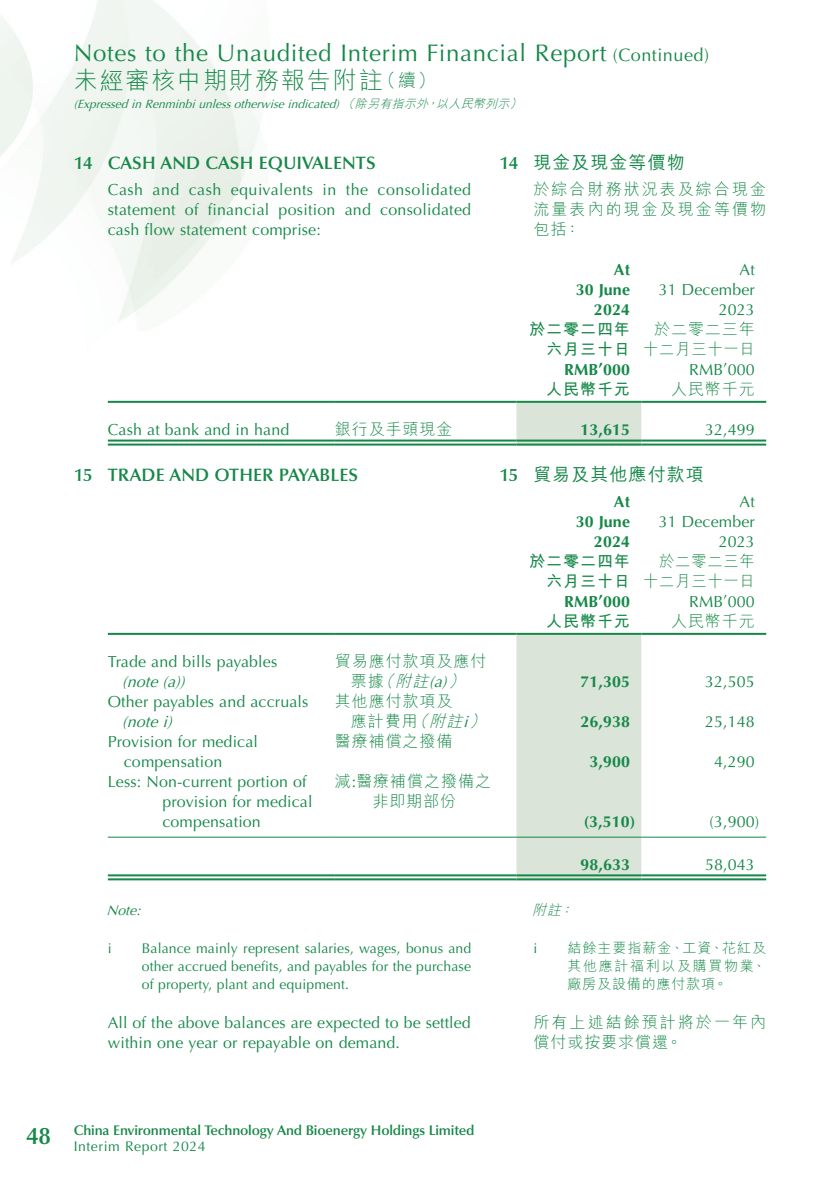
<style>
.page{position:relative;width:840px;height:1191px;background:#fff}
.page>*{position:absolute;margin:0;border:0;box-sizing:border-box;transform-origin:0 0}
.t1{font:24px "Optima LT Std";letter-spacing:.03em;color:#158848}
.t2{font:300 24px "M Hei HK";letter-spacing:.08em;color:#158848}
.t3{font:600 24px "Optima LT Std";color:#158848}
.t4{font:600 18px "Optima LT Std";letter-spacing:.005em;color:#158848}
.t5{font:500 18px "M Hei HK";letter-spacing:.055em;color:#158848}
.t6{font:16px/20px "Optima LT Std";letter-spacing:.01em;color:#158848}
.t7{font:300 16px/20px "M Hei HK";letter-spacing:.06em;color:#158848;text-align:center}
.t8{font:700 16px/20px "Optima LT Std";letter-spacing:.01em;color:#158848;text-align:right}
.t9{font:700 16px/20px "M Hei HK";letter-spacing:.06em;color:#158848;text-align:right}
.t10{font:300 16px/20px "M Hei HK";letter-spacing:.125em;color:#158848}
.t11{font:italic 16px "Optima LT Std";color:#158848}
.t12{font:300 16px/20px "M Hei HK";letter-spacing:.06em;color:#158848;text-align:right;scale:.95 1}
.t13{font:14px/18px "Optima LT Std";letter-spacing:.01em;color:#158848;text-align:justify}
.t14{font:600 14px "Optima LT Std";letter-spacing:-.015em;color:#158848}
.t15{font:300 14px/18px "M Hei HK";letter-spacing:.07em;color:#158848;text-align:justify}
.t16{font:14px "Optima LT Std";letter-spacing:.04em;color:#158848}
.t17{font:italic 14px "Optima LT Std";color:#158848}
.t18{font:italic 300 14px "M Hei HK";color:#158848}
.t19{font:italic 12px "Optima LT Std";color:#158848}
.s1{font-size:18px}
.s2{font-family:"M Hei HK";font-weight:300}
.s3{font-family:"Optima LT Std";font-weight:600}
.s4{font-style:italic}
.s5{font-family:"Optima LT Std";font-weight:400;font-style:italic}
.s6{font-family:"Optima LT Std";font-weight:400}
</style>
<div class="page">
<img style="left:0;top:0;width:767px;height:881px">
<div style="left:516px;top:403px;width:125px;height:40px;background:#dae4d8"></div>
<hr style="left:108px;top:401px;width:226px;height:2px;background:#158848">
<hr style="left:334px;top:401px;width:182px;height:2px;background:#158848">
<hr style="left:516px;top:401px;width:125px;height:2px;background:#158848">
<hr style="left:641px;top:401px;width:124px;height:2px;background:#158848">
<hr style="left:108px;top:439px;width:226px;height:2px;background:#158848">
<hr style="left:108px;top:443px;width:226px;height:2px;background:#158848">
<hr style="left:334px;top:439px;width:182px;height:2px;background:#158848">
<hr style="left:334px;top:443px;width:182px;height:2px;background:#158848">
<hr style="left:516px;top:439px;width:125px;height:2px;background:#158848">
<hr style="left:516px;top:443px;width:125px;height:2px;background:#158848">
<hr style="left:641px;top:439px;width:124px;height:2px;background:#158848">
<hr style="left:641px;top:443px;width:124px;height:2px;background:#158848">
<div style="left:516px;top:635px;width:125px;height:243px;background:#dae4d8"></div>
<hr style="left:108px;top:633px;width:226px;height:2px;background:#158848">
<hr style="left:334px;top:633px;width:182px;height:2px;background:#158848">
<hr style="left:516px;top:633px;width:125px;height:2px;background:#158848">
<hr style="left:641px;top:633px;width:124px;height:2px;background:#158848">
<hr style="left:108px;top:836px;width:226px;height:1px;background:#158848">
<hr style="left:334px;top:836px;width:182px;height:1px;background:#158848">
<hr style="left:516px;top:836px;width:125px;height:1px;background:#158848">
<hr style="left:641px;top:836px;width:124px;height:1px;background:#158848">
<hr style="left:108px;top:874px;width:226px;height:2px;background:#158848">
<hr style="left:108px;top:878px;width:226px;height:2px;background:#158848">
<hr style="left:334px;top:874px;width:182px;height:2px;background:#158848">
<hr style="left:334px;top:878px;width:182px;height:2px;background:#158848">
<hr style="left:516px;top:874px;width:125px;height:2px;background:#158848">
<hr style="left:516px;top:878px;width:125px;height:2px;background:#158848">
<hr style="left:641px;top:874px;width:124px;height:2px;background:#158848">
<hr style="left:641px;top:878px;width:124px;height:2px;background:#158848">
<h1 class="t1" style="left:74px;top:39px;width:636px">Notes to the Unaudited Interim Financial Report <span class="s1">(Continued)</span></h1>
<h1 class="t2" style="left:74px;top:68px;width:363px">未經審核中期財務報告附註<span class="s1">（續）</span></h1>
<p class="t19" style="left:74px;top:97px;width:452px">(ExpressedinRenminbiunlessotherwiseindicated)<span class="s2">（除另有指示外，以人民幣列示）</span></p>
<p class="t4" style="left:74px;top:153px;width:303px">14 CASH AND CASH EQUIVALENTS</p>
<p class="t6" style="left:108px;top:180px;width:364px;text-align:justify">Cash and cash equivalents in the consolidated statement of financial position and consolidated cash flow statement comprise:</p>
<p class="t5" style="left:499px;top:149px;width:187px"><span class="s3">14</span> 現金及現金等價物</p>
<p class="t7" style="left:533px;top:179px;width:234px;text-align:justify">於綜合財務狀況表及綜合現金流量表內的現金及現金等價物包括：</p>
<p class="t8" style="left:575px;top:259px;width:56px">At<br>30 June<br>2024</p>
<p class="t6" style="left:658px;top:259px;width:97px;text-align:right">At<br>31 December<br>2023</p>
<p class="t9" style="left:529px;top:317px;width:102px">於二零二四年六月三十日</p>
<p class="t7" style="left:642px;top:319px;width:113px;text-align:right">於二零二三年十二月三十一日</p>
<p class="t8" style="left:564px;top:359px;width:67px">RMB’000</p>
<p class="t6" style="left:688px;top:359px;width:67px">RMB’000</p>
<p class="t9" style="left:546px;top:377px;width:85px">人民幣千元</p>
<p class="t7" style="left:670px;top:379px;width:85px">人民幣千元</p>
<p class="t6" style="left:108px;top:420px;width:183px">Cash at bank and in hand</p>
<p class="t7" style="left:334px;top:419px;width:119px">銀行及手頭現金</p>
<p class="t8" style="left:580px;top:420px;width:51px">13,615</p>
<p class="t6" style="left:704px;top:420px;width:51px">32,499</p>
<p class="t4" style="left:74px;top:464px;width:286px">15 TRADE AND OTHER PAYABLES</p>
<p class="t8" style="left:575px;top:491px;width:56px">At<br>30 June<br>2024</p>
<p class="t6" style="left:658px;top:491px;width:97px;text-align:right">At<br>31 December<br>2023</p>
<p class="t9" style="left:529px;top:549px;width:102px">於二零二四年六月三十日</p>
<p class="t12" style="left:642px;top:550px;width:119px">於二零二三年十二月三十一日</p>
<p class="t8" style="left:564px;top:591px;width:67px">RMB’000</p>
<p class="t6" style="left:688px;top:591px;width:67px">RMB’000</p>
<p class="t9" style="left:546px;top:609px;width:85px">人民幣千元</p>
<p class="t7" style="left:670px;top:610px;width:85px">人民幣千元</p>
<p class="t6" style="left:108px;top:652px;width:171px">Trade and bills payables</p>
<p class="t11" style="left:122px;top:672px;width:69px">(note(a))</p>
<p class="t5" style="left:499px;top:461px;width:206px"><span class="s3">15</span> 貿易及其他應付款項</p>
<p class="t7" style="left:334px;top:651px;width:153px">貿易應付款項及應付票據<span class="s4">（附註</span><span class="s5">(a)</span><span class="s4">）</span></p>
<p class="t8" style="left:580px;top:672px;width:51px">71,305</p>
<p class="t6" style="left:704px;top:672px;width:51px">32,505</p>
<p class="t6" style="left:108px;top:692px;width:202px">Other payables and accruals</p>
<p class="t11" style="left:122px;top:712px;width:56px">(notei)</p>
<p class="t7" style="left:350px;top:691px;width:140px;text-align:left;text-indent:-16px">其他應付款項及<br>應計費用<span class="s4">（附註</span><span class="s5">i</span><span class="s4">）</span></p>
<p class="t6" style="left:124px;top:732px;width:135px;text-indent:-16px">Provision for medical compensation</p>
<p class="t7" style="left:334px;top:731px;width:119px">醫療補償之撥備</p>
<p class="t6" style="left:162px;top:772px;width:151px;text-indent:-55px">Less: Non-current portion of provision for medical compensation</p>
<p class="t7" style="left:334px;top:771px;width:157px">減<span class="s6">:</span> 醫療補償之撥備之非即期部份</p>
<p class="t17" style="left:106px;top:901px;width:40px">Note:</p>
<p class="t13" style="left:108px;top:939px;width:5px">i</p>
<p class="t13" style="left:142px;top:939px;width:330px">Balance mainly represent salaries, wages, bonus and other accrued benefits, and payables for the purchase of property, plant and equipment.</p>
<p class="t6" style="left:108px;top:1013px;width:364px">All of the above balances are expected to be settled within one year or repayable on demand.</p>
<p class="t8" style="left:580px;top:712px;width:51px">26,938</p>
<p class="t6" style="left:704px;top:712px;width:51px">25,148</p>
<p class="t8" style="left:589px;top:752px;width:42px">3,900</p>
<p class="t6" style="left:713px;top:752px;width:42px">4,290</p>
<p class="t8" style="left:583px;top:812px;width:53px">(3,510)</p>
<p class="t6" style="left:709px;top:812px;width:51px">(3,900)</p>
<p class="t8" style="left:580px;top:854px;width:51px">98,633</p>
<p class="t6" style="left:704px;top:854px;width:51px">58,043</p>
<p class="t18" style="left:531px;top:902px;width:46px">附註：</p>
<p class="t13" style="left:533px;top:939px;width:5px">i</p>
<p class="t15" style="left:567px;top:938px;width:200px">結餘主要指薪金、工資、花紅及其他應計福利以及購買物業、廠房及設備的應付款項。</p>
<p class="t10" style="left:533px;top:1012px;width:234px">所有上述結餘預計將於一年內償付或按要求償還。</p>
<h1 class="t3" style="left:26px;top:1122px;width:26px">48</h1>
<p class="t14" style="left:74px;top:1122px;width:402px">China Environmental Technology And Bioenergy Holdings Limited</p>
<p class="t16" style="left:74px;top:1138px;width:133px">Interim Report 2024</p>
</div>
